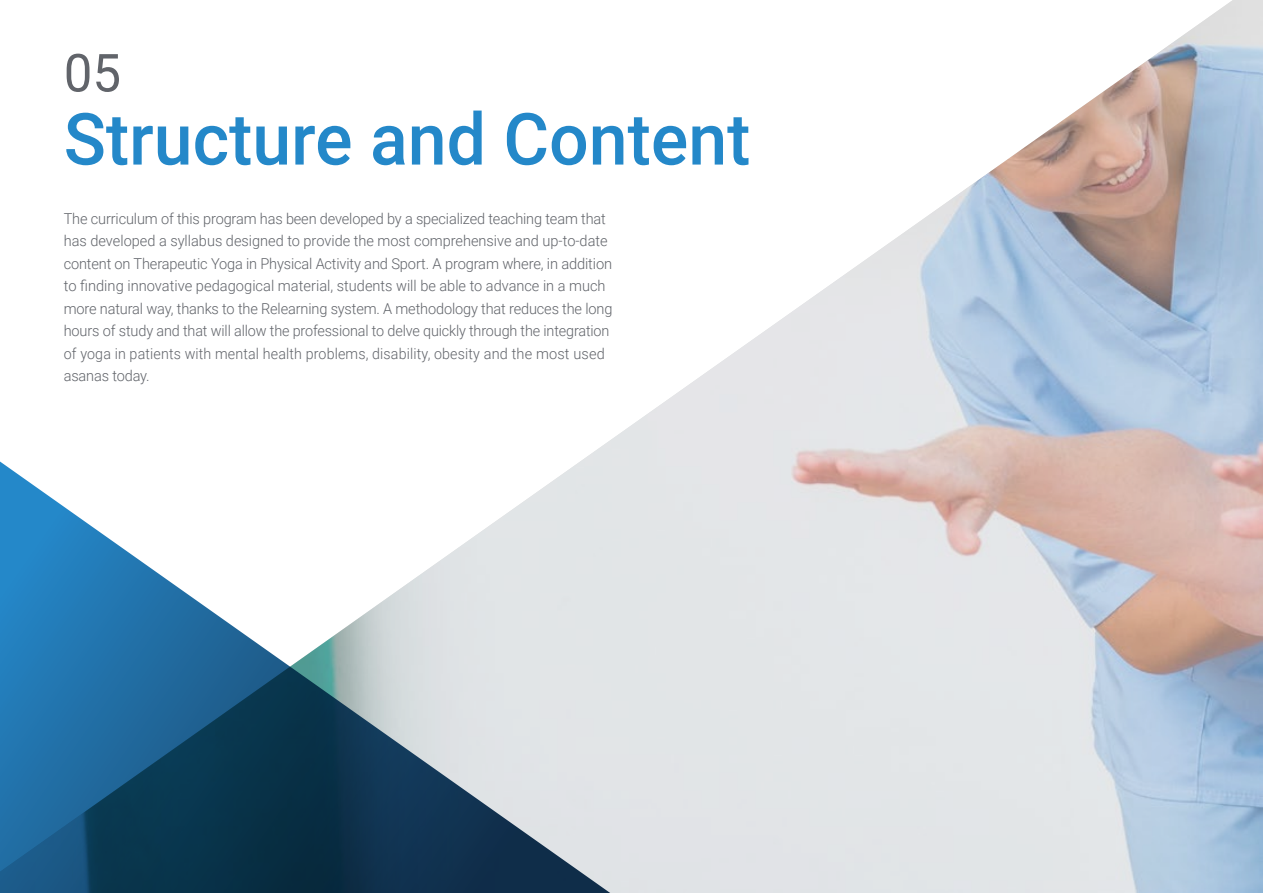
<style>
.page{position:relative;width:1263px;height:893px;background:#fff}
.page>*{position:absolute;margin:0;border:0;box-sizing:border-box;transform-origin:0 0}
.t1{font:500 72px "Roboto";color:#2488c9}
.t2{font:52.5px "Roboto";color:#61646a}
.t3{font:300 15px/22.5px "Roboto";letter-spacing:-.01em;color:#61646a}
</style>
<div class="page">
<img style="left:602px;top:0;width:661px;height:893px">
<svg style="left:0;top:446px;width:640px;height:447px"></svg>
<h2 class="t2" style="left:64px;top:36px;width:59px">05</h2>
<h1 class="t1" style="left:64px;top:89px;width:688px">Structure and Content</h1>
<p class="t3" style="left:64px;top:207px;width:550px">The curriculum of this program has been developed by a specialized teaching team that has developed a syllabus designed to provide the most comprehensive and up-to-date content on Therapeutic Yoga in Physical Activity and Sport. A program where, in addition to finding innovative pedagogical material, students will be able to advance in a much more natural way, thanks to the Relearning system. A methodology that reduces the long hours of study and that will allow the professional to delve quickly through the integration of yoga in patients with mental health problems, disability, obesity and the most used asanas today.</p>
</div>
